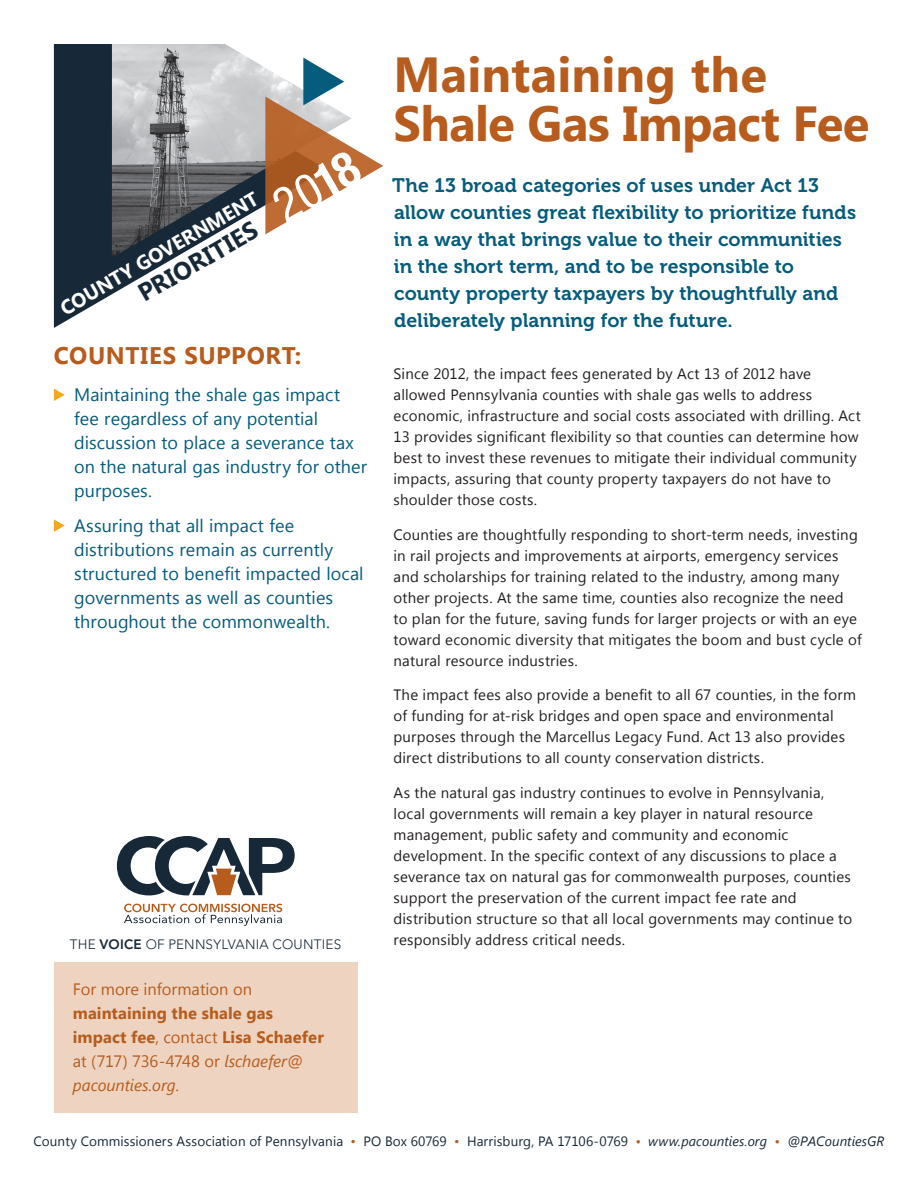
<style>
.page{position:relative;width:918px;height:1188px;background:#fff}
.page>*{position:absolute;margin:0;border:0;box-sizing:border-box;transform-origin:0 0}
.Museo_Subhead{font:700 49.2px/49.2px "Segoe UI";letter-spacing:-.005em;color:#b75c1d}
.Museo_Subhead-2{font:condensed 48.6px "Helvetica Neue LT Std";color:#fff}
.Body_Text{font:700 24.75px "Segoe UI";color:#172938}
.Museo_Subhead-3{font:700 24px "Segoe UI";letter-spacing:.025em;color:#b75c1d}
.Body_Text-2{font:700 19.95px "Segoe UI";color:#fff}
.Museo_Subhead-4{font:19.5px/27px "Museo 700";letter-spacing:.005em;color:#055c7d}
.Body_Text-3{font:18px/24px "Segoe UI";letter-spacing:.005em;color:#055c7d}
.Body_Text-4{font:16.5px/24px "Segoe UI";color:#b75c1d}
.Body_Text-5{font:15px/21px "Segoe UI";letter-spacing:.015em;color:#231f20}
.Body_Text-6{font:13.5px "Segoe UI";letter-spacing:.005em;color:#172938}
.t1{font:300 13.5px "Avenir LT Std";letter-spacing:.02em;color:#172938}
.s1{font-weight:700}
.s2{font-weight:800}
.s3{font-style:italic}
.s4{color:#b75c1d}
.s5{font-style:italic;color:#b75c1d}
</style>
<div class="page">
<svg style="left:54px;top:389px;width:11px;height:12px"></svg>
<svg style="left:54px;top:519px;width:11px;height:13px"></svg>
<div style="left:54px;top:962px;width:303px;height:151px;background:#eed4c0"></div>
<svg style="left:117px;top:836px;width:178px;height:59px"></svg>
<svg style="left:124px;top:904px;width:158px;height:22px"></svg>
<svg style="left:54px;top:44px;width:120px;height:284px;fill:#172938"></svg>
<img style="left:112px;top:44px;width:192px;height:214px">
<svg style="left:265px;top:58px;width:118px;height:176px"></svg>
<p class="Body_Text-2" style="left:55px;top:297px;width:227px;rotate:-30deg">COUNTY GOVERNMENT</p>
<p class="Body_Text" style="left:131px;top:280px;width:135px;rotate:-30deg">PRIORITIES</p>
<p class="Museo_Subhead-2" style="left:263px;top:185px;width:93px;rotate:-30deg">20<span class="s1">18</span></p>
<p class="Museo_Subhead-3" style="left:54px;top:338px;width:249px">COUNTIES SUPPORT:</p>
<p class="Body_Text-3" style="left:74px;top:382px;width:295px">Maintaining the shale gas impact fee regardless of any potential discussion to place a severance tax on the natural gas industry for other purposes.</p>
<p class="Body_Text-3" style="left:74px;top:513px;width:291px">Assuring that all impact fee distributions remain as currently structured to benefit impacted local governments as well as counties throughout the commonwealth.</p>
<p class="t1" style="left:70px;top:936px;width:273px">THE <span class="s2">VOICE</span> OF PENNSYLVANIA COUNTIES</p>
<p class="Body_Text-4" style="left:73px;top:977px;width:253px">For more information on <span class="s1">maintaining the shale gas impact fee</span>, contact <span class="s1">Lisa Schaefer </span>at (717) 736-4748 or <span class="s3">lschaefer@ pacounties.org</span>.</p>
<p class="Museo_Subhead" style="left:394px;top:48px;width:477px">Maintaining the<br>Shale Gas Impact Fee</p>
<p class="Museo_Subhead-4" style="left:392px;top:172px;width:465px">The 13 broad categories of uses under Act 13 allow counties great flexibility to prioritize funds in a way that brings value to their communities in the short term, and to be responsible to county property taxpayers by thoughtfully and deliberately planning for the future.</p>
<p class="Body_Text-5" style="left:394px;top:363px;width:469px">Since 2012, the impact fees generated by Act 13 of 2012 have allowed Pennsylvania counties with shale gas wells to address economic, infrastructure and social costs associated with drilling. Act 13 provides significant flexibility so that counties can determine how best to invest these revenues to mitigate their individual community impacts, assuring that county property taxpayers do not have to shoulder those costs.</p>
<p class="Body_Text-5" style="left:394px;top:523px;width:470px">Counties are thoughtfully responding to short-term needs, investing in rail projects and improvements at airports, emergency services and scholarships for training related to the industry, among many other projects. At the same time, counties also recognize the need<br>to plan for the future, saving funds for larger projects or with an eye toward economic diversity that mitigates the boom and bust cycle of natural resource industries.</p>
<p class="Body_Text-5" style="left:394px;top:684px;width:464px">The impact fees also provide a benefit to all 67 counties, in the form of funding for at-risk bridges and open space and environmental purposes through the Marcellus Legacy Fund. Act 13 also provides direct distributions to all county conservation districts.</p>
<p class="Body_Text-5" style="left:394px;top:781px;width:460px">As the natural gas industry continues to evolve in Pennsylvania, local governments will remain a key player in natural resource management, public safety and community and economic development. In the specific context of any discussions to place a severance tax on natural gas for commonwealth purposes, counties support the preservation of the current impact fee rate and distribution structure so that all local governments may continue to responsibly address critical needs.</p>
<p class="Body_Text-6" style="left:34px;top:1132px;width:852px">County Commissioners Association of Pennsylvania <span class="s4">•</span> PO Box 60769 <span class="s4">•</span> Harrisburg, PA 17106-0769 <span class="s5">•</span> <span class="s3">www.pacounties.org</span> <span class="s5">•</span> <span class="s3">@PACountiesGR</span></p>
</div>
